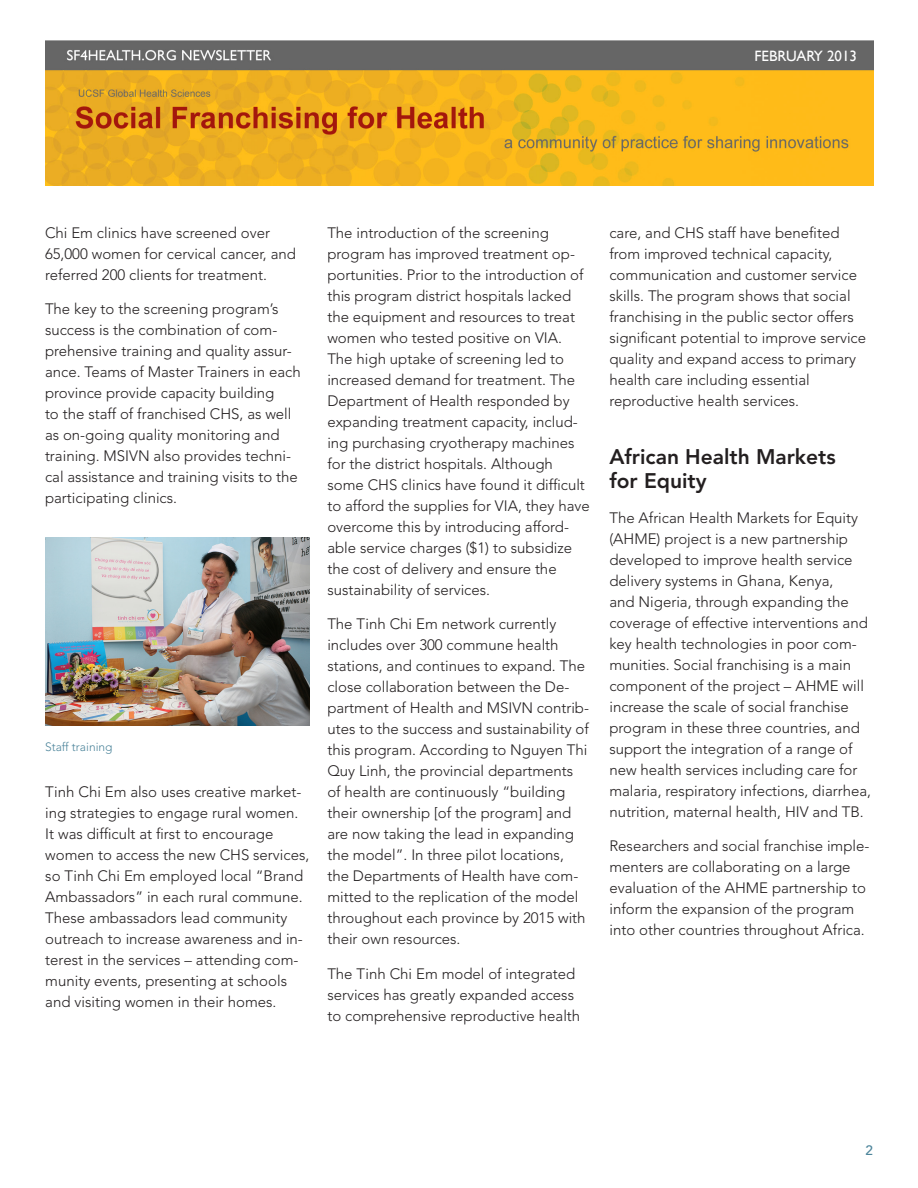
<style>
.page{position:relative;width:918px;height:1188px;background:#fff}
.page>*{position:absolute;margin:0;border:0;box-sizing:border-box;transform-origin:0 0}
.t1{font:800 21px/24px "Avenir LT Std";color:#231f20}
.t2{font:300 15px/21px "Avenir LT Std";color:#231f20}
.t3{font:15px "Gill Sans";color:#fff}
.t4{font:500 13.5px "Avenir LT Std";color:#4d859b}
.t5{font:300 12px "Avenir LT Std";color:#4d859b}
</style>
<div class="page">
<img style="left:45px;top:40px;width:828px;height:146px">
<div style="left:782px;top:47px;width:91px;height:21px;background:#666"></div>
<img style="left:45px;top:537px;width:264px;height:189px">
<p class="t3" style="left:754px;top:47px;width:104px">FEBRUARY 2013</p>
<p class="t2" style="left:45px;top:222px;width:253px">Chi Em clinics have screened over<br>65,000 women for cervical cancer, and referred 200 clients for treatment.</p>
<p class="t2" style="left:45px;top:299px;width:257px">The key to the screening program’s success is the combination of com&shy;prehensive training and quality assur&shy;ance. Teams of Master Trainers in each province provide capacity building<br>to the staff of franchised CHS, as well as on-going quality monitoring and training. MSIVN also provides techni&shy;cal assistance and training visits to the participating clinics.</p>
<p class="t5" style="left:45px;top:739px;width:69px">Staff training</p>
<p class="t2" style="left:45px;top:782px;width:266px">Tinh Chi Em also uses creative market&shy;ing strategies to engage rural women.<br>It was difficult at first to encourage women to access the new CHS services, so Tinh Chi Em employed local “Brand Ambassadors” in each rural commune.<br>These ambassadors lead community outreach to increase awareness and in&shy;terest in the services – attending com&shy;munity events, presenting at schools and visiting women in their homes.</p>
<p class="t2" style="left:327px;top:222px;width:264px">The introduction of the screening program has improved treatment op&shy;portunities. Prior to the introduction of this program district hospitals lacked the equipment and resources to treat women who tested positive on VIA.<br>The high uptake of screening led to increased demand for treatment. The Department of Health responded by expanding treatment capacity, includ&shy;ing purchasing cryotherapy machines for the district hospitals. Although some CHS clinics have found it difficult to afford the supplies for VIA, they have overcome this by introducing afford&shy;able service charges ($1) to subsidize the cost of delivery and ensure the sustainability of services.</p>
<p class="t2" style="left:327px;top:614px;width:263px">The Tinh Chi Em network currently includes over 300 commune health stations, and continues to expand. The close collaboration between the De&shy;partment of Health and MSIVN contrib&shy;utes to the success and sustainability of this program. According to Nguyen Thi Quy Linh, the provincial departments of health are continuously “building their ownership [of the program] and are now taking the lead in expanding the model”. In three pilot locations, the Departments of Health have com&shy;mitted to the replication of the model throughout each province by 2015 with their own resources.</p>
<p class="t2" style="left:327px;top:963px;width:254px">The Tinh Chi Em model of integrated services has greatly expanded access to comprehensive reproductive health</p>
<p class="t2" style="left:609px;top:222px;width:258px">care, and CHS staff have benefited from improved technical capacity, communication and customer service skills. The program shows that social franchising in the public sector offers significant potential to improve service quality and expand access to primary health care including essential reproductive health services.</p>
<h1 class="t1" style="left:609px;top:445px;width:228px">African Health Markets for Equity</h1>
<p class="t2" style="left:609px;top:507px;width:263px">The African Health Markets for Equity (AHME) project is a new partnership developed to improve health service delivery systems in Ghana, Kenya,<br>and Nigeria, through expanding the coverage of effective interventions and key health technologies in poor com&shy;munities. Social franchising is a main component of the project – AHME will increase the scale of social franchise program in these three countries, and support the integration of a range of new health services including care for malaria, respiratory infections, diarrhea, nutrition, maternal health, HIV and TB.</p>
<p class="t2" style="left:609px;top:836px;width:262px">Researchers and social franchise imple&shy;menters are collaborating on a large evaluation of the AHME partnership to inform the expansion of the program into other countries throughout Africa.</p>
<p class="t4" style="left:865px;top:1142px;width:9px">2</p>
</div>
